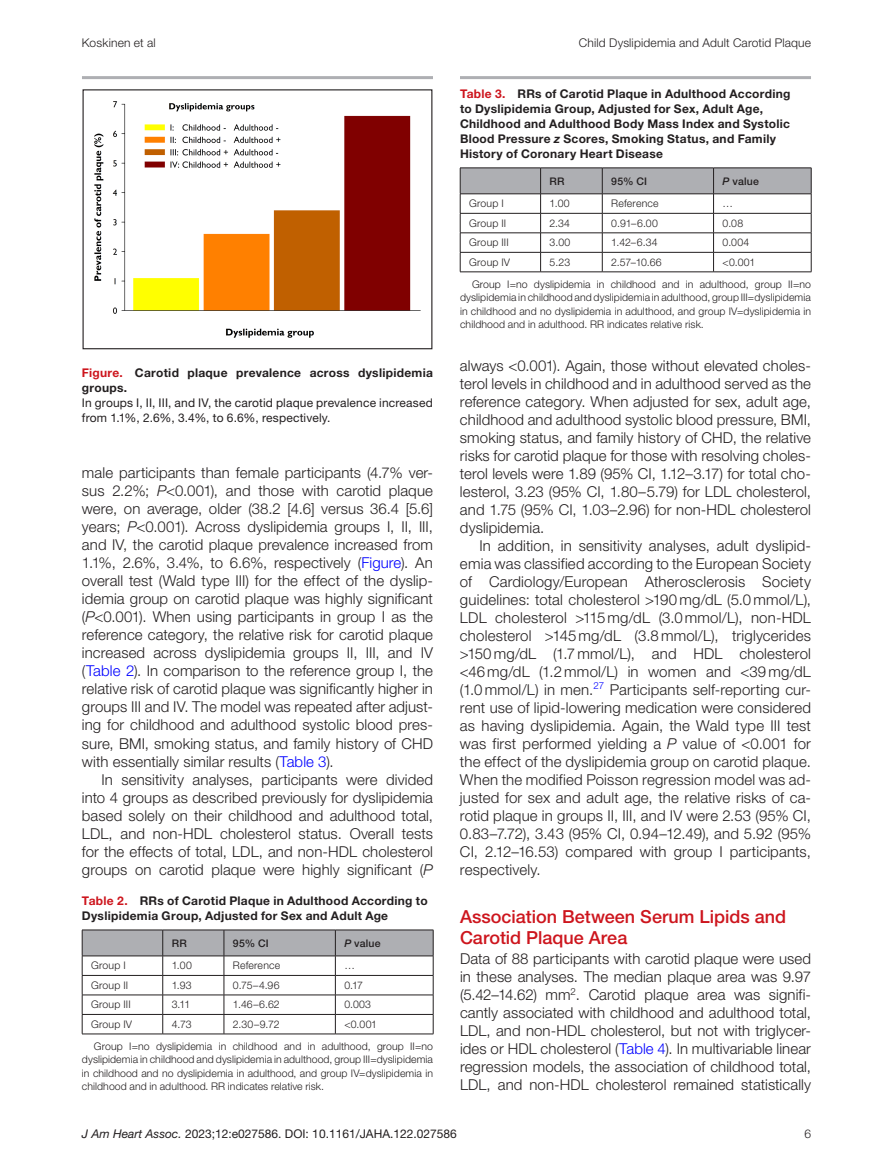
<style>
.page{position:relative;width:893px;height:1174px;background:#fff}
.page>*{position:absolute;margin:0;border:0;box-sizing:border-box;transform-origin:0 0}
.t1{font:500 18px/21px "Helvetica Neue LT Std";color:#cd151d}
.t2{font:300 15px/18px "Helvetica Neue LT Std";letter-spacing:.005em;color:#231f20;text-align:justify}
.t3{font:700 12px/15px "Helvetica Neue LT Std";letter-spacing:.02em;color:#231f20}
.t4{font:12px/15px "Helvetica Neue LT Std";letter-spacing:.01em;color:#231f20}
.t5{font:300 12px "Helvetica Neue LT Std";letter-spacing:.015em;color:#231f20}
.t6{font:300 10.5px/13.5px "Helvetica Neue LT Std";letter-spacing:.01em;color:#231f20}
.t7{font:500 10.5px "Helvetica Neue LT Std";letter-spacing:.02em;color:#231f20}
.s1{color:#cd151d}
.s2{font-style:italic}
.s3{color:#00f}
</style>
<div class="page">
<img style="left:94px;top:101px;width:327px;height:237px">
<hr style="left:82px;top:929px;width:81px;height:1px;background:#231f20">
<hr style="left:163px;top:929px;width:61px;height:1px;background:#231f20">
<hr style="left:224px;top:929px;width:111px;height:1px;background:#231f20">
<hr style="left:335px;top:929px;width:98px;height:1px;background:#231f20">
<hr style="left:82px;top:1033px;width:81px;height:1px;background:#231f20">
<hr style="left:163px;top:1033px;width:61px;height:1px;background:#231f20">
<hr style="left:224px;top:1033px;width:111px;height:1px;background:#231f20">
<svg style="left:82px;top:930px;width:352px;height:103px"></svg>
<hr style="left:335px;top:1033px;width:98px;height:1px;background:#231f20">
<svg style="left:460px;top:168px;width:352px;height:104px"></svg>
<hr style="left:713px;top:271px;width:98px;height:1px;background:#231f20">
<hr style="left:82px;top:76px;width:351px;height:3px;background:#aeafb3">
<hr style="left:460px;top:76px;width:351px;height:3px;background:#aeafb3">
<p class="t5" style="left:82px;top:35px;width:75px">Koskinen et al</p>
<p class="t5" style="left:579px;top:35px;width:234px">Child Dyslipidemia and Adult Carotid Plaque</p>
<p class="t3" style="left:82px;top:365px;width:352px"><span class="s1">Figure.</span> Carotid plaque prevalence across dyslipidemia groups.</p>
<p class="t4" style="left:82px;top:395px;width:352px">In groups I, II, III, and IV, the carotid plaque prevalence increased from 1.1%, 2.6%, 3.4%, to 6.6%, respectively.</p>
<p class="t2" style="left:82px;top:464px;width:353px">male participants than female participants (4.7% ver&shy;sus 2.2%; <span class="s2">P</span>&lt;0.001), and those with carotid plaque were, on average, older (38.2 [4.6] versus 36.4 [5.6] years; <span class="s2">P</span>&lt;0.001). Across dyslipidemia groups I, II, III, and IV, the carotid plaque prevalence increased from 1.1%, 2.6%, 3.4%, to 6.6%, respectively (<span class="s3">Figure</span>). An overall test (Wald type III) for the effect of the dyslip&shy;idemia group on carotid plaque was highly significant (<span class="s2">P</span>&lt;0.001). When using participants in group I as the reference category, the relative risk for carotid plaque increased across dyslipidemia groups II, III, and IV (<span class="s3">Table 2</span>). In comparison to the reference group I, the relative risk of carotid plaque was significantly higher in groups III and IV. The model was repeated after adjust&shy;ing for childhood and adulthood systolic blood pres&shy;sure, BMI, smoking status, and family history of CHD with essentially similar results (<span class="s3">Table 3</span>).</p>
<p class="t2" style="left:82px;top:770px;width:353px;text-indent:20px">In sensitivity analyses, participants were divided into 4 groups as described previously for dyslipidemia based solely on their childhood and adulthood total, LDL, and non-HDL cholesterol status. Overall tests for the effects of total, LDL, and non-HDL cholesterol groups on carotid plaque were highly significant (<span class="s2">P</span></p>
<p class="t3" style="left:82px;top:893px;width:347px"><span class="s1">Table 2.</span> RRs of Carotid Plaque in Adulthood According to<br>Dyslipidemia Group, Adjusted for Sex and Adult Age</p>
<p class="t7" style="left:172px;top:936px;width:17px">RR</p>
<p class="t7" style="left:233px;top:936px;width:37px">95% CI</p>
<p class="t7" style="left:344px;top:936px;width:38px"><span class="s2">P</span> value</p>
<p class="t6" style="left:91px;top:958px;width:36px">Group I</p>
<p class="t6" style="left:172px;top:958px;width:22px">1.00</p>
<p class="t6" style="left:233px;top:958px;width:49px">Reference</p>
<p class="t6" style="left:344px;top:958px;width:12px">…</p>
<p class="t6" style="left:91px;top:978px;width:39px">Group II</p>
<p class="t6" style="left:172px;top:978px;width:22px">1.93</p>
<p class="t6" style="left:233px;top:978px;width:48px">0.75–4.96</p>
<p class="t6" style="left:344px;top:978px;width:20px">0.17</p>
<p class="t6" style="left:91px;top:997px;width:41px">Group III</p>
<p class="t6" style="left:172px;top:997px;width:20px">3.11</p>
<p class="t6" style="left:233px;top:997px;width:48px">1.46–6.62</p>
<p class="t6" style="left:344px;top:997px;width:28px">0.003</p>
<p class="t6" style="left:91px;top:1017px;width:42px">Group IV</p>
<p class="t6" style="left:172px;top:1017px;width:21px">4.73</p>
<p class="t6" style="left:233px;top:1017px;width:48px">2.30–9.72</p>
<p class="t6" style="left:94px;top:1013px;width:341px;line-height:21.9px;text-indent:250px">&lt;0.001<br>Group I=no dyslipidemia in childhood and in adulthood, group II=no</p>
<p class="t6" style="left:82px;top:1052px;width:352px;text-align:justify">dyslipidemia in childhood and dyslipidemia in adulthood, group III=dyslipidemia in childhood and no dyslipidemia in adulthood, and group IV=dyslipidemia in childhood and in adulthood. RR indicates relative risk.</p>
<p class="t3" style="left:460px;top:86px;width:332px"><span class="s1">Table 3.</span> RRs of Carotid Plaque in Adulthood According to Dyslipidemia Group, Adjusted for Sex, Adult Age, Childhood and Adulthood Body Mass Index and Systolic Blood Pressure <span class="s2">z</span> Scores, Smoking Status, and Family History of Coronary Heart Disease</p>
<p class="t7" style="left:550px;top:175px;width:17px">RR</p>
<p class="t7" style="left:611px;top:175px;width:37px">95% CI</p>
<p class="t7" style="left:722px;top:175px;width:38px"><span class="s2">P</span> value</p>
<p class="t6" style="left:469px;top:197px;width:36px">Group I</p>
<p class="t6" style="left:550px;top:197px;width:22px">1.00</p>
<p class="t6" style="left:611px;top:197px;width:49px">Reference</p>
<p class="t6" style="left:722px;top:197px;width:12px">…</p>
<p class="t6" style="left:469px;top:216px;width:39px">Group II</p>
<p class="t6" style="left:550px;top:216px;width:22px">2.34</p>
<p class="t6" style="left:611px;top:216px;width:48px">0.91–6.00</p>
<p class="t6" style="left:723px;top:216px;width:22px">0.08</p>
<p class="t6" style="left:469px;top:236px;width:41px">Group III</p>
<p class="t6" style="left:550px;top:236px;width:22px">3.00</p>
<p class="t6" style="left:611px;top:236px;width:48px">1.42–6.34</p>
<p class="t6" style="left:723px;top:236px;width:28px">0.004</p>
<p class="t6" style="left:469px;top:255px;width:42px">Group IV</p>
<p class="t6" style="left:550px;top:255px;width:22px">5.23</p>
<p class="t6" style="left:611px;top:255px;width:52px">2.57–10.66</p>
<p class="t6" style="left:472px;top:251px;width:340px;line-height:21.9px;text-indent:251px">&lt;0.001<br>Group I=no dyslipidemia in childhood and in adulthood, group II=no</p>
<p class="t6" style="left:460px;top:291px;width:353px;text-align:justify">dyslipidemia in childhood and dyslipidemia in adulthood, group III=dyslipidemia in childhood and no dyslipidemia in adulthood, and group IV=dyslipidemia in childhood and in adulthood. RR indicates relative risk.</p>
<p class="t2" style="left:460px;top:356px;width:353px">always &lt;0.001). Again, those without elevated choles&shy;terol levels in childhood and in adulthood served as the reference category. When adjusted for sex, adult age, childhood and adulthood systolic blood pressure, BMI, smoking status, and family history of CHD, the relative risks for carotid plaque for those with resolving choles&shy;terol levels were 1.89 (95% CI, 1.12–3.17) for total cho&shy;lesterol, 3.23 (95% CI, 1.80–5.79) for LDL cholesterol, and 1.75 (95% CI, 1.03–2.96) for non-HDL cholesterol dyslipidemia.</p>
<p class="t2" style="left:460px;top:536px;width:353px;text-indent:20px">In addition, in sensitivity analyses, adult dyslipid&shy;emia was classified according to the European Society of Cardiology/European Atherosclerosis Society guidelines: total cholesterol &gt;190mg/dL (5.0mmol/L), LDL cholesterol &gt;115mg/dL (3.0mmol/L), non-HDL cholesterol &gt;145mg/dL (3.8mmol/L), triglycerides &gt;150mg/dL (1.7mmol/L), and HDL cholesterol &lt;46mg/dL (1.2mmol/L) in women and &lt;39mg/dL (1.0mmol/L) in men.<sup>27</sup> Participants self-reporting cur&shy;rent use of lipid-lowering medication were considered as having dyslipidemia. Again, the Wald type III test was first performed yielding a <span class="s2">P</span> value of &lt;0.001 for the effect of the dyslipidemia group on carotid plaque.<br>When the modified Poisson regression model was ad&shy;justed for sex and adult age, the relative risks of ca&shy;rotid plaque in groups II, III, and IV were 2.53 (95% CI, 0.83–7.72), 3.43 (95% CI, 0.94–12.49), and 5.92 (95% CI, 2.12–16.53) compared with group I participants, respectively.</p>
<p class="t1" style="left:460px;top:905px;width:328px">Association Between Serum Lipids and<br>Carotid Plaque Area</p>
<p class="t2" style="left:460px;top:949px;width:353px">Data of 88 participants with carotid plaque were used in these analyses. The median plaque area was 9.97 (5.42–14.62) mm<sup>2</sup>. Carotid plaque area was signifi&shy;cantly associated with childhood and adulthood total, LDL, and non-HDL cholesterol, but not with triglycer&shy;ides or HDL cholesterol (<span class="s3">Table 4</span>). In multivariable linear regression models, the association of childhood total, LDL, and non-HDL cholesterol remained statistically</p>
<p class="t4" style="left:82px;top:1126px;width:376px"><span class="s2">J Am Heart Assoc.</span> 2023;12:e027586. DOI: 10.1161/JAHA.122.027586</p>
<p class="t5" style="left:804px;top:1126px;width:8px">6</p>
</div>
